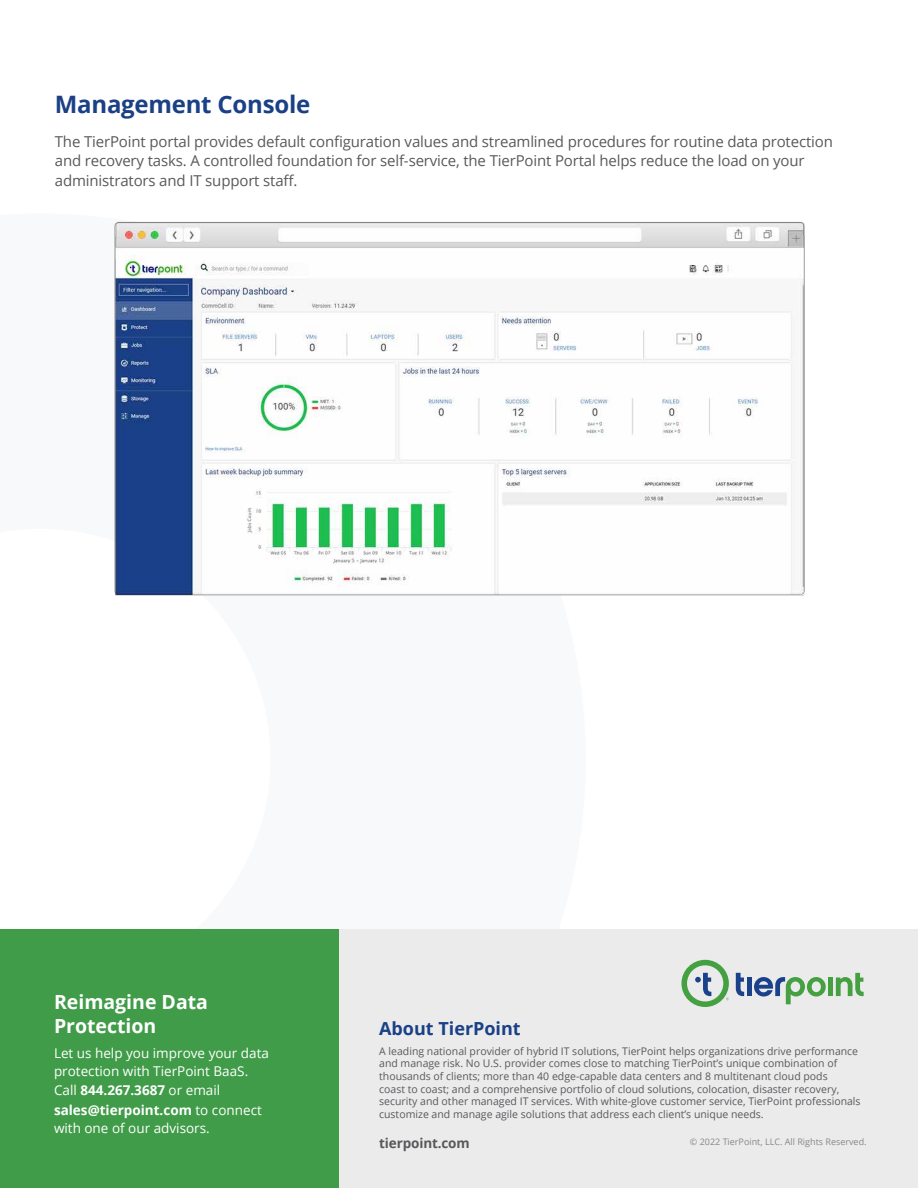
<style>
.page{position:relative;width:918px;height:1188px;background:#fff}
.page>*{position:absolute;margin:0;border:0;box-sizing:border-box;transform-origin:0 0}
.t1{font:700 24px "Open Sans";letter-spacing:-.01em;color:#1a4086}
.t2{font:700 19.5px/23.4px "Open Sans";color:#fff}
.t3{font:700 18px "Open Sans";color:#1a4086}
.t4{font:15px/19.5px "Open Sans";letter-spacing:-.01em;color:#58595b}
.t5{font:13.5px/18px "Open Sans";color:#fff}
.t6{font:700 13.5px/19.5px "Open Sans";color:#fff}
.t7{font:700 13.5px "Open Sans";letter-spacing:-.01em;color:#58595b}
.t8{font:10.5px/12.6px "Open Sans";color:#58595b}
.t9{font:9px "Open Sans";color:#86888a}
.s1{font-weight:400}
</style>
<div class="page">
<img style="left:114px;top:221px;width:691px;height:375px">
<div style="left:0;top:929px;width:918px;height:259px;background:#ebebec"></div>
<svg style="left:736px;top:973px;width:8px;height:24px"></svg>
<div style="left:747px;top:978px;width:5px;height:18px;background:#1a428a"></div>
<svg style="left:754px;top:977px;width:72px;height:27px"></svg>
<div style="left:828px;top:978px;width:5px;height:18px;background:#45a041"></div>
<svg style="left:836px;top:973px;width:28px;height:24px"></svg>
<svg style="left:681px;top:960px;width:48px;height:47px"></svg>
<div style="left:0;top:929px;width:339px;height:259px;background:#409c48"></div>
<h1 class="t1" style="left:55px;top:87px;width:257px">Management Console</h1>
<p class="t4" style="left:55px;top:131px;width:780px">The TierPoint portal provides default configuration values and streamlined procedures for routine data protection and recovery tasks. A controlled foundation for self-service, the TierPoint Portal helps reduce the load on your administrators and IT support staff.</p>
<h2 class="t2" style="left:54px;top:990px;width:156px">Reimagine Data<br>Protection</h2>
<p class="t5" style="left:54px;top:1043px;width:216px">Let us help you improve your data protection with TierPoint BaaS.</p>
<p class="t6" style="left:54px;top:1080px;width:209px"><span class="s1">Call</span> 844.267.3687 <span class="s1">or email </span>sales@tierpoint.com <span class="s1">to connect</span></p>
<p class="t5" style="left:54px;top:1118px;width:157px">with one of our advisors.</p>
<h3 class="t3" style="left:379px;top:1016px;width:143px">About TierPoint</h3>
<p class="t8" style="left:379px;top:1044px;width:483px">A leading national provider of hybrid IT solutions, TierPoint helps organizations drive performance and manage risk. No U.S. provider comes close to matching TierPoint’s unique combination of thousands of clients; more than 40 edge-capable data centers and 8 multitenant cloud pods<br>coast to coast; and a comprehensive portfolio of cloud solutions, colocation, disaster recovery, security and other managed IT services. With white-glove customer service, TierPoint professionals customize and manage agile solutions that address each client’s unique needs.</p>
<p class="t7" style="left:379px;top:1133px;width:92px">tierpoint.com</p>
<p class="t9" style="left:690px;top:1135px;width:178px">© 2022 TierPoint, LLC. All Rights Reserved.</p>
</div>
